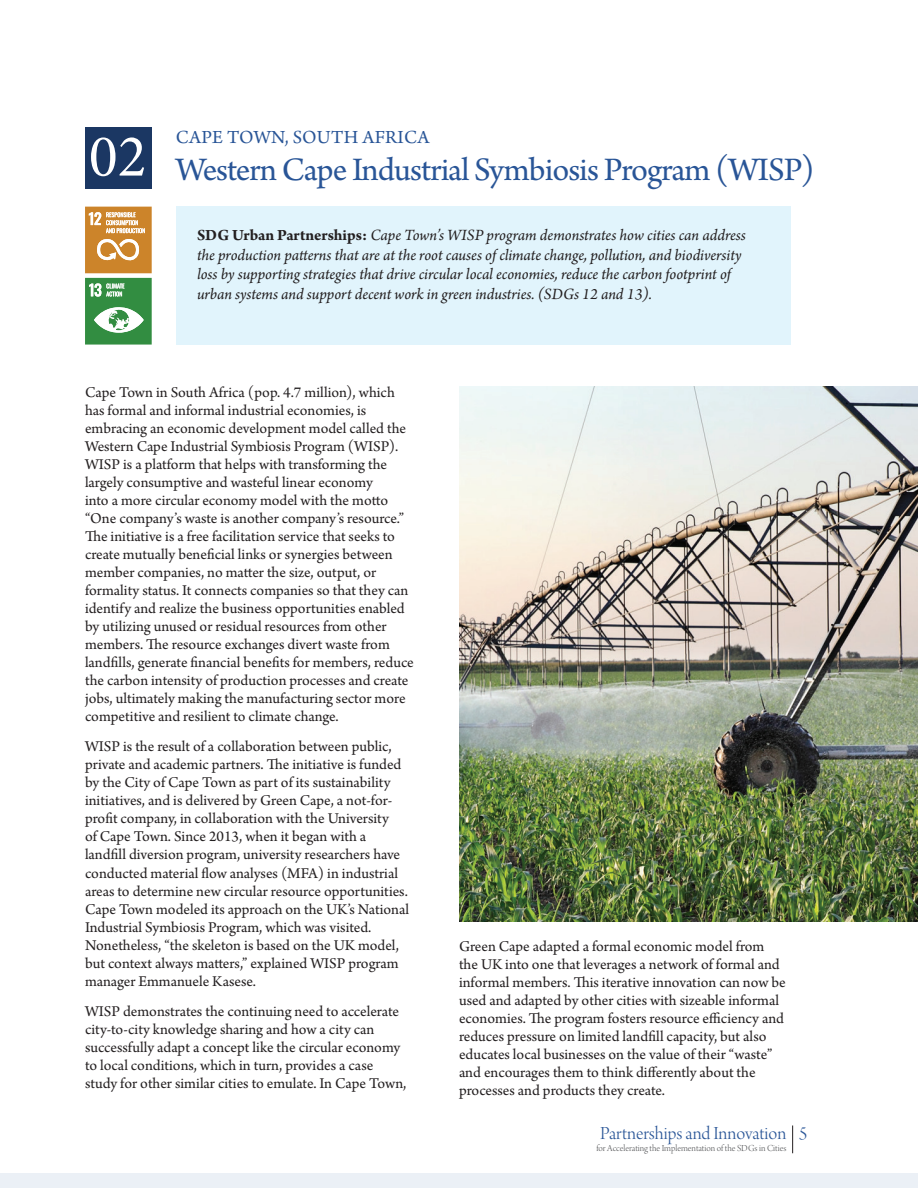
<style>
.page{position:relative;width:918px;height:1188px;background:#fff}
.page>*{position:absolute;margin:0;border:0;box-sizing:border-box;transform-origin:0 0}
.t1{font:60px "Minion Pro";color:#fff}
.t2{font:34.5px "Arno Pro";letter-spacing:-.025em;color:#295597}
.t3{font:19.5px "Arno Pro Light Display";color:#295597}
.t4{font:19.5px "Arno Pro";letter-spacing:.015em;color:#295597}
.t5{font:italic 16.5px/19.5px "Arno Pro";letter-spacing:-.005em;color:#231f20}
.t6{font:15.75px/18px "Arno Pro";color:#231f20}
.t7{font:9.75px "Arno Pro Light Display";color:#57585a}
.s1{font-weight:700;font-style:normal}
</style>
<div class="page">
<svg style="left:792px;top:1125px;width:1px;height:28px"></svg>
<div style="left:0;top:1173px;width:918px;height:15px;background:#ebf0f6"></div>
<div style="left:85px;top:128px;width:67px;height:61px;background:#1b3763"></div>
<div style="left:176px;top:206px;width:614px;height:139px;background:#e1f4fc"></div>
<svg style="left:85px;top:207px;width:67px;height:138px"></svg>
<img style="left:459px;top:386px;width:459px;height:535px">
<h1 class="t1" style="left:89px;top:116px;width:59px">02</h1>
<p class="t4" style="left:176px;top:126px;width:255px">CAPE TOWN, SOUTH AFRICA</p>
<h2 class="t2" style="left:176px;top:150px;width:640px">Western Cape Industrial Symbiosis Program (WISP)</h2>
<p class="t5" style="left:197px;top:226px;width:550px"><span class="s1">SDG Urban Partnerships:</span> Cape Town’s WISP program demonstrates how cities can address the production patterns that are at the root causes of climate change, pollution, and biodiversity loss by supporting strategies that drive circular local economies, reduce the carbon footprint of urban systems and support decent work in green industries. (SDGs 12 and 13).</p>
<p class="t6" style="left:85px;top:384px;width:330px">Cape Town in South Africa (pop. 4.7 million), which has formal and informal industrial economies, is embracing an economic development model called the Western Cape Industrial Symbiosis Program (WISP).<br>WISP is a platform that helps with transforming the largely consumptive and wasteful linear economy<br>into a more circular economy model with the motto “One company’s waste is another company’s resource.” The initiative is a free facilitation service that seeks to create mutually beneficial links or synergies between member companies, no matter the size, output, or formality status. It connects companies so that they can identify and realize the business opportunities enabled by utilizing unused or residual resources from other members. The resource exchanges divert waste from landfills, generate financial benefits for members, reduce the carbon intensity of production processes and create jobs, ultimately making the manufacturing sector more competitive and resilient to climate change.</p>
<p class="t6" style="left:85px;top:739px;width:326px">WISP is the result of a collaboration between public, private and academic partners. The initiative is funded by the City of Cape Town as part of its sustainability initiatives, and is delivered by Green Cape, a not-for&shy;profit company, in collaboration with the University<br>of Cape Town. Since 2013, when it began with a landfill diversion program, university researchers have conducted material flow analyses (MFA) in industrial areas to determine new circular resource opportunities.<br>Cape Town modeled its approach on the UK’s National Industrial Symbiosis Program, which was visited.<br>Nonetheless, “the skeleton is based on the UK model, but context always matters,” explained WISP program manager Emmanuele Kasese.</p>
<p class="t6" style="left:85px;top:1003px;width:323px">WISP demonstrates the continuing need to accelerate city-to-city knowledge sharing and how a city can successfully adapt a concept like the circular economy to local conditions, which in turn, provides a case study for other similar cities to emulate. In Cape Town,</p>
<p class="t6" style="left:459px;top:938px;width:328px">Green Cape adapted a formal economic model from the UK into one that leverages a network of formal and informal members. This iterative innovation can now be used and adapted by other cities with sizeable informal economies. The program fosters resource efficiency and reduces pressure on limited landfill capacity, but also educates local businesses on the value of their “waste” and encourages them to think differently about the processes and products they create.</p>
<p class="t3" style="left:600px;top:1123px;width:188px">Partnerships and Innovation</p>
<p class="t7" style="left:596px;top:1142px;width:192px">for Accelerating the Implementation of the SDGs in Cities</p>
<p class="t3" style="left:799px;top:1123px;width:10px">5</p>
</div>
